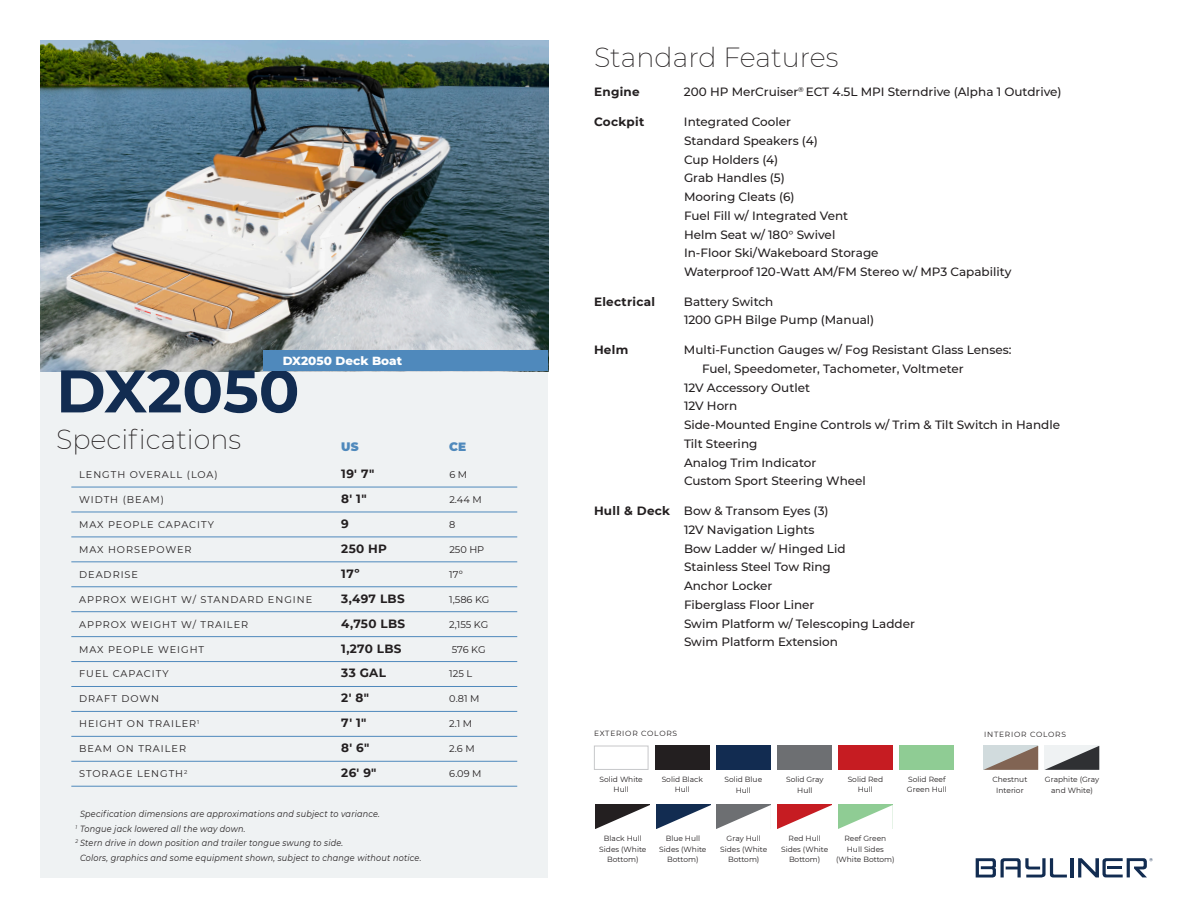
<style>
.page{position:relative;width:1188px;height:918px;background:#fff}
.page>*{position:absolute;margin:0;border:0;box-sizing:border-box;transform-origin:0 0}
.t1{font:700 60px "Montserrat";color:#122c51}
.Standard_Features_BO{font:200 27px "Montserrat";color:#231f20}
.Light_Wght_HEADERS{font:200 27px "Montserrat";color:#231f20}
.Standard_Features_BO-2{font:500 12px/18.8px "Montserrat";color:#231f20}
.SPECS_w_rules{font:700 12px "Montserrat";letter-spacing:.025em;color:#231f20}
.Standard_Features_BO-3{font:700 12px "Montserrat";letter-spacing:.025em;color:#231f20}
.BODY_COPY___on_grey{font:800 12px "Montserrat";color:#fff}
.Standard_Features_BO-4{font:900 12px "Montserrat";color:#4f89bc}
.SPECS_w_rules-2{font:9.75px "Montserrat";letter-spacing:.1em;color:#231f20}
.MOUSE{font:italic 9px "Montserrat";letter-spacing:.025em;color:#231f20;scale:.9 1}
.t2{font:7.5px/10.5px "Montserrat";color:#231f20;text-align:center}
.t3{font:7.5px "Montserrat";letter-spacing:.1em;color:#231f20}
.s1{font-weight:700}
</style>
<div class="page">
<svg style="left:976px;top:858px;width:91px;height:20px"></svg>
<hr style="left:1070px;top:858px;width:3px;height:19px;background:#122c51">
<svg style="left:1078px;top:858px;width:75px;height:19px"></svg>
<div style="left:40px;top:331px;width:508px;height:546px;background:#eff2f3"></div>
<img style="left:40px;top:40px;width:508px;height:331px">
<hr style="left:71px;top:487px;width:446px;height:1px;background:#4f89bc">
<hr style="left:71px;top:512px;width:446px;height:1px;background:#4f89bc">
<hr style="left:71px;top:537px;width:446px;height:1px;background:#4f89bc">
<hr style="left:71px;top:561px;width:446px;height:1px;background:#4f89bc">
<hr style="left:71px;top:586px;width:446px;height:1px;background:#4f89bc">
<hr style="left:71px;top:611px;width:446px;height:1px;background:#4f89bc">
<hr style="left:71px;top:636px;width:446px;height:1px;background:#4f89bc">
<hr style="left:71px;top:661px;width:446px;height:1px;background:#4f89bc">
<hr style="left:71px;top:686px;width:446px;height:1px;background:#4f89bc">
<hr style="left:71px;top:711px;width:446px;height:1px;background:#4f89bc">
<hr style="left:71px;top:736px;width:446px;height:1px;background:#4f89bc">
<hr style="left:71px;top:761px;width:446px;height:1px;background:#4f89bc">
<hr style="left:71px;top:786px;width:446px;height:1px;background:#4f89bc">
<div style="left:263px;top:351px;width:285px;height:20px;background:#4f89bc"></div>
<svg style="left:984px;top:746px;width:54px;height:24px"></svg>
<svg style="left:1045px;top:746px;width:54px;height:24px"></svg>
<svg style="left:595px;top:805px;width:55px;height:24px"></svg>
<svg style="left:656px;top:805px;width:115px;height:24px"></svg>
<div style="left:716px;top:746px;width:55px;height:24px;background:#122c51"></div>
<div style="left:777px;top:746px;width:55px;height:24px;background:#6d6f72"></div>
<div style="left:655px;top:746px;width:54px;height:24px;background:#231f20"></div>
<div style="left:594px;top:746px;width:54px;height:24px;background:#fff;border:1px solid #c7c8ca"></div>
<svg style="left:838px;top:805px;width:55px;height:24px"></svg>
<svg style="left:777px;top:805px;width:55px;height:24px"></svg>
<div style="left:838px;top:746px;width:55px;height:24px;background:#c61c22"></div>
<div style="left:899px;top:746px;width:55px;height:24px;background:#8fcc94"></div>
<p class="BODY_COPY___on_grey" style="left:283px;top:352px;width:121px">DX2050 Deck Boat</p>
<p class="t1" style="left:56px;top:348px;width:245px">DX2050</p>
<p class="Light_Wght_HEADERS" style="left:56px;top:422px;width:187px">Specifications</p>
<p class="Standard_Features_BO-4" style="left:341px;top:438px;width:19px">US</p>
<p class="Standard_Features_BO-4" style="left:449px;top:438px;width:19px">CE</p>
<p class="SPECS_w_rules-2" style="left:79px;top:468px;width:140px">LENGTH OVERALL (LOA)</p>
<p class="SPECS_w_rules" style="left:341px;top:465px;width:35px">19' 7"</p>
<p class="SPECS_w_rules-2" style="left:449px;top:468px;width:19px">6 M</p>
<p class="SPECS_w_rules-2" style="left:79px;top:493px;width:86px">WIDTH (BEAM)</p>
<p class="SPECS_w_rules" style="left:341px;top:490px;width:27px">8' 1"</p>
<p class="SPECS_w_rules-2" style="left:449px;top:493px;width:34px">2.44 M</p>
<p class="SPECS_w_rules-2" style="left:79px;top:518px;width:136px">MAX PEOPLE CAPACITY</p>
<p class="SPECS_w_rules" style="left:341px;top:515px;width:9px">9</p>
<p class="SPECS_w_rules-2" style="left:449px;top:518px;width:8px">8</p>
<p class="SPECS_w_rules-2" style="left:79px;top:543px;width:114px">MAX HORSEPOWER</p>
<p class="SPECS_w_rules" style="left:341px;top:540px;width:47px">250 HP</p>
<p class="SPECS_w_rules-2" style="left:449px;top:543px;width:36px">250 HP</p>
<p class="SPECS_w_rules-2" style="left:79px;top:568px;width:60px">DEADRISE</p>
<p class="SPECS_w_rules" style="left:341px;top:565px;width:20px">17º</p>
<p class="SPECS_w_rules-2" style="left:449px;top:568px;width:15px">17º</p>
<p class="SPECS_w_rules-2" style="left:79px;top:593px;width:235px">APPROX WEIGHT W/ STANDARD ENGINE</p>
<p class="SPECS_w_rules" style="left:341px;top:590px;width:65px">3,497 LBS</p>
<p class="SPECS_w_rules-2" style="left:449px;top:593px;width:42px">1,586 KG</p>
<p class="SPECS_w_rules-2" style="left:79px;top:617px;width:171px">APPROX WEIGHT W/ TRAILER</p>
<p class="SPECS_w_rules" style="left:341px;top:615px;width:65px">4,750 LBS</p>
<p class="SPECS_w_rules-2" style="left:449px;top:617px;width:40px">2,155 KG</p>
<p class="SPECS_w_rules-2" style="left:79px;top:642px;width:127px">MAX PEOPLE WEIGHT</p>
<p class="SPECS_w_rules" style="left:341px;top:640px;width:62px">1,270 LBS</p>
<p class="SPECS_w_rules-2" style="left:452px;top:642px;width:35px">576 KG</p>
<p class="SPECS_w_rules-2" style="left:79px;top:667px;width:91px">FUEL CAPACITY</p>
<p class="SPECS_w_rules" style="left:341px;top:665px;width:46px">33 GAL</p>
<p class="SPECS_w_rules-2" style="left:449px;top:667px;width:24px">125 L</p>
<p class="SPECS_w_rules-2" style="left:79px;top:692px;width:81px">DRAFT DOWN</p>
<p class="SPECS_w_rules" style="left:341px;top:689px;width:29px">2' 8"</p>
<p class="SPECS_w_rules-2" style="left:449px;top:692px;width:32px">0.81 M</p>
<p class="SPECS_w_rules-2" style="left:79px;top:717px;width:122px">HEIGHT ON TRAILER<sup>1</sup></p>
<p class="SPECS_w_rules" style="left:341px;top:714px;width:27px">7' 1"</p>
<p class="SPECS_w_rules-2" style="left:449px;top:717px;width:24px">2.1 M</p>
<p class="SPECS_w_rules-2" style="left:79px;top:742px;width:108px">BEAM ON TRAILER</p>
<p class="SPECS_w_rules" style="left:341px;top:739px;width:30px">8' 6"</p>
<p class="SPECS_w_rules-2" style="left:449px;top:742px;width:27px">2.6 M</p>
<p class="SPECS_w_rules-2" style="left:79px;top:767px;width:110px">STORAGE LENGTH<sup>2</sup></p>
<p class="SPECS_w_rules" style="left:341px;top:764px;width:37px">26' 9"</p>
<p class="SPECS_w_rules-2" style="left:449px;top:767px;width:34px">6.09 M</p>
<p class="MOUSE" style="left:80px;top:807px;width:335px">Specification dimensions are approximations and subject to variance.</p>
<p class="MOUSE" style="left:76px;top:822px;width:190px"><sup>1</sup> Tongue jack lowered all the way down.</p>
<p class="MOUSE" style="left:76px;top:837px;width:299px"><sup>2</sup> Stern drive in down position and trailer tongue swung to side.</p>
<p class="MOUSE" style="left:80px;top:852px;width:381px">Colors, graphics and some equipment shown, subject to change without notice.</p>
<p class="Standard_Features_BO" style="left:594px;top:39px;width:246px">Standard Features</p>
<p class="Standard_Features_BO-3" style="left:594px;top:83px;width:47px">Engine</p>
<p class="Standard_Features_BO-2" style="left:684px;top:82px;width:379px">200 HP MerCruiser<sup>®</sup> ECT 4.5L MPI Sterndrive (Alpha 1 Outdrive)</p>
<p class="Standard_Features_BO-3" style="left:594px;top:113px;width:52px">Cockpit</p>
<p class="Standard_Features_BO-2" style="left:684px;top:112px;width:329px">Integrated Cooler<br>Standard Speakers (4)<br>Cup Holders (4)<br>Grab Handles (5)<br>Mooring Cleats (6)<br>Fuel Fill w/ Integrated Vent<br>Helm Seat w/ 180° Swivel<br>In-Floor Ski/Wakeboard Storage<br>Waterproof 120-Watt AM/FM Stereo w/ MP3 Capability</p>
<p class="Standard_Features_BO-3" style="left:594px;top:293px;width:63px">Electrical</p>
<p class="Standard_Features_BO-2" style="left:684px;top:292px;width:192px">Battery Switch<br>1200 GPH Bilge Pump (Manual)</p>
<p class="Standard_Features_BO-3" style="left:594px;top:341px;width:36px">Helm</p>
<p class="Standard_Features_BO-2" style="left:684px;top:340px;width:329px">Multi-Function Gauges w/ Fog Resistant Glass Lenses:</p>
<p class="Standard_Features_BO-2" style="left:702px;top:359px;width:263px">Fuel, Speedometer, Tachometer, Voltmeter</p>
<p class="Standard_Features_BO-2" style="left:684px;top:378px;width:128px">12V Accessory Outlet</p>
<p class="Standard_Features_BO-2" style="left:684px;top:396px;width:55px">12V Horn</p>
<p class="Standard_Features_BO-2" style="left:684px;top:415px;width:378px">Side-Mounted Engine Controls w/ Trim &amp; Tilt Switch in Handle</p>
<p class="Standard_Features_BO-2" style="left:684px;top:434px;width:75px">Tilt Steering</p>
<p class="Standard_Features_BO-2" style="left:684px;top:453px;width:134px">Analog Trim Indicator</p>
<p class="Standard_Features_BO-2" style="left:684px;top:471px;width:183px">Custom Sport Steering Wheel</p>
<p class="Standard_Features_BO-2" style="left:684px;top:501px;width:232px;text-indent:-90px"><span class="s1">Hull &amp; Deck</span> Bow &amp; Transom Eyes (3)<br>12V Navigation Lights<br>Bow Ladder w/ Hinged Lid<br>Stainless Steel Tow Ring<br>Anchor Locker<br>Fiberglass Floor Liner<br>Swim Platform w/ Telescoping Ladder<br>Swim Platform Extension</p>
<p class="t3" style="left:594px;top:728px;width:85px">EXTERIOR COLORS</p>
<p class="t3" style="left:984px;top:729px;width:83px">INTERIOR COLORS</p>
<p class="t2" style="left:600px;top:774px;width:45px">Solid White</p>
<p class="t2" style="left:614px;top:784px;width:17px">Hull</p>
<p class="t2" style="left:662px;top:774px;width:43px">Solid Black</p>
<p class="t2" style="left:675px;top:784px;width:17px">Hull</p>
<p class="t2" style="left:725px;top:774px;width:39px">Solid Blue</p>
<p class="t2" style="left:736px;top:784px;width:17px">Hull</p>
<p class="t2" style="left:786px;top:774px;width:39px">Solid Gray</p>
<p class="t2" style="left:797px;top:784px;width:17px">Hull</p>
<p class="t2" style="left:848px;top:774px;width:37px">Solid Red</p>
<p class="t2" style="left:858px;top:784px;width:17px">Hull</p>
<p class="t2" style="left:907px;top:774px;width:41px;text-align:left">Solid Reef<br>Green Hull</p>
<p class="t2" style="left:993px;top:774px;width:36px">Chestnut</p>
<p class="t2" style="left:996px;top:784px;width:29px">Interior</p>
<p class="t2" style="left:1045px;top:774px;width:56px">Graphite (Gray and White)</p>
<p class="t2" style="left:599px;top:833px;width:49px">Black Hull<br>Sides (White<br>Bottom)</p>
<p class="t2" style="left:659px;top:833px;width:49px">Blue Hull<br>Sides (White<br>Bottom)</p>
<p class="t2" style="left:720px;top:833px;width:49px">Gray Hull<br>Sides (White<br>Bottom)</p>
<p class="t2" style="left:781px;top:833px;width:49px">Red Hull<br>Sides (White<br>Bottom)</p>
<p class="t2" style="left:845px;top:833px;width:43px">Reef Green</p>
<p class="t2" style="left:836px;top:843px;width:60px">Hull Sides (White Bottom)</p>
</div>
